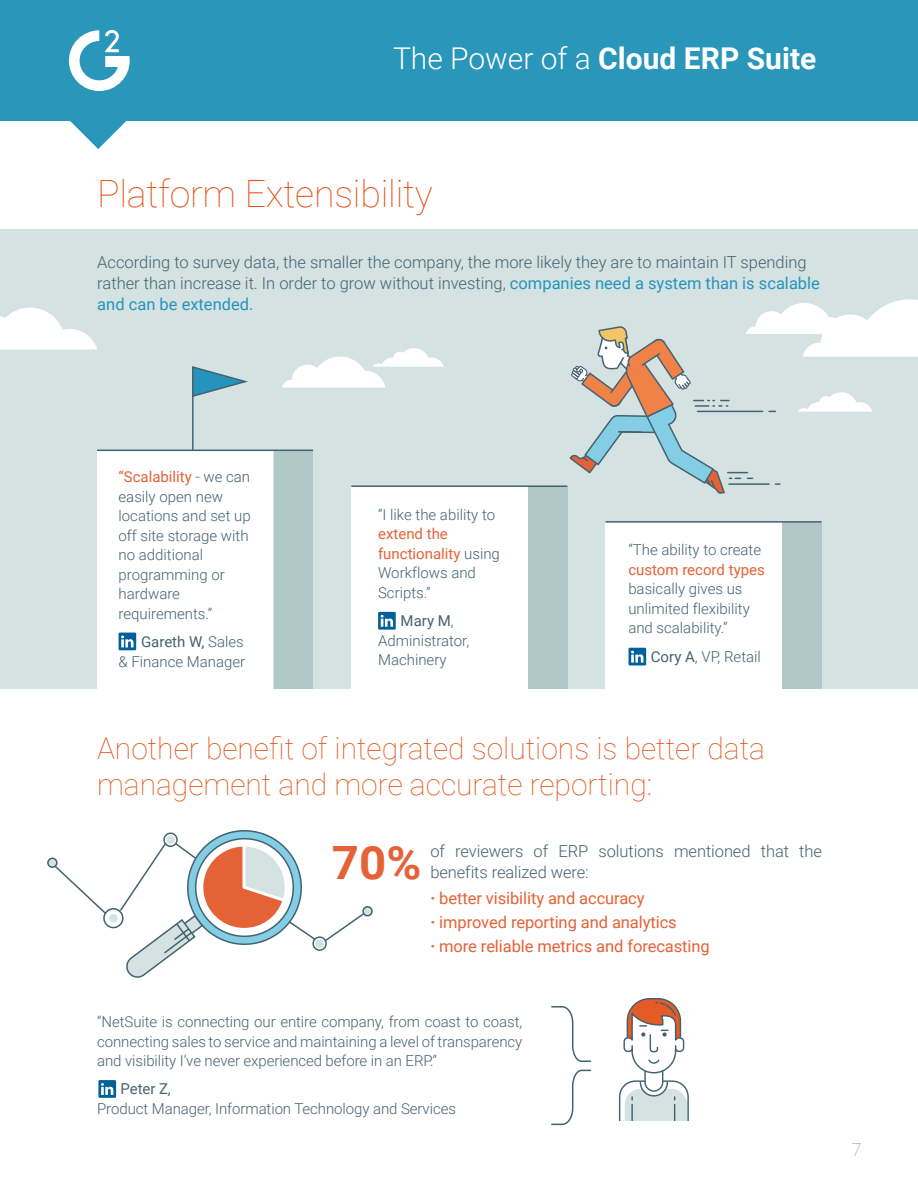
<style>
.page{position:relative;width:918px;height:1188px;background:#fff}
.page>*{position:absolute;margin:0;border:0;box-sizing:border-box;transform-origin:0 0}
.t1{font:700 45.9px "Roboto";color:#e56136}
.t2{font:100 37.5px "Roboto";letter-spacing:-.005em;color:#e24e11}
.t3{font:100 30px/36px "Roboto";color:#e24e11}
.t4{font:700 30px "Roboto";color:#fff}
.t5{font:100 18px "Roboto";color:#878787}
.t6{font:300 16.5px/21px "Roboto";color:#436270}
.t7{font:16.5px/24px "Roboto";letter-spacing:-.005em;color:#e56136}
.t8{font:300 15px/19.5px "Roboto";color:#436270}
.t9{font:300 15px/19.5px "Roboto";letter-spacing:-.005em;color:#476371;text-align:justify}
.t10{font:15px "Roboto";color:#e56136}
.t11{font:15px "Roboto";letter-spacing:-.005em;color:#476371}
.s1{font-weight:300}
.s2{font-weight:400;color:#2494bc}
.s3{font-weight:400;color:#e56136}
.s4{font-weight:400}
.s5{font-weight:700}
</style>
<div class="page">
<div style="left:0;top:0;width:918px;height:121px;background:#2996ba"></div>
<svg style="left:68px;top:30px;width:62px;height:119px"></svg>
<div style="left:48px;top:858px;width:9px;height:9px;background:#d5e2e2;border-radius:50%"></div>
<div style="left:47px;top:858px;width:11px;height:10px;border:2px solid #436270;border-radius:50%"></div>
<div style="left:312px;top:936px;width:15px;height:15px;border:2px solid #436270;border-radius:50%"></div>
<div style="left:315px;top:939px;width:9px;height:9px;background:#d5e2e2;border-radius:50%"></div>
<div style="left:103px;top:908px;width:21px;height:20px;border:2px solid #436270;border-radius:50%"></div>
<div style="left:109px;top:914px;width:9px;height:8px;background:#d5e2e2;border-radius:50%"></div>
<svg style="left:53px;top:864px;width:55px;height:52px"></svg>
<svg style="left:118px;top:830px;width:199px;height:148px"></svg>
<svg style="left:323px;top:906px;width:50px;height:37px"></svg>
<div style="left:98px;top:1080px;width:18px;height:18px;background:#006198"></div>
<svg style="left:101px;top:1083px;width:12px;height:12px"></svg>
<svg style="left:618px;top:998px;width:71px;height:123px"></svg>
<svg style="left:551px;top:1006px;width:41px;height:120px"></svg>
<div style="left:0;top:229px;width:918px;height:460px;background:#d5e2e2"></div>
<svg style="left:0;top:308px;width:97px;height:42px"></svg>
<svg style="left:282px;top:348px;width:162px;height:40px"></svg>
<div style="left:97px;top:450px;width:176px;height:262px;background:#fff"></div>
<div style="left:273px;top:450px;width:40px;height:239px;background:#b1c8c8"></div>
<div style="left:782px;top:522px;width:40px;height:167px;background:#b1c8c8"></div>
<div style="left:606px;top:522px;width:176px;height:190px;background:#fff"></div>
<div style="left:528px;top:486px;width:39px;height:203px;background:#b1c8c8"></div>
<div style="left:351px;top:486px;width:177px;height:226px;background:#fff"></div>
<hr style="left:192px;top:367px;width:2px;height:83px;background:#436270">
<svg style="left:192px;top:366px;width:56px;height:32px"></svg>
<hr style="left:351px;top:485px;width:216px;height:2px;background:#436270">
<hr style="left:97px;top:450px;width:216px;height:1px;background:#436270">
<hr style="left:606px;top:521px;width:216px;height:2px;background:#436270">
<svg style="left:119px;top:633px;width:17px;height:17px"></svg>
<svg style="left:121px;top:636px;width:13px;height:11px"></svg>
<svg style="left:378px;top:612px;width:18px;height:18px"></svg>
<svg style="left:381px;top:615px;width:12px;height:12px"></svg>
<div style="left:629px;top:648px;width:17px;height:17px;background:#006198"></div>
<svg style="left:631px;top:651px;width:12px;height:12px"></svg>
<svg style="left:569px;top:299px;width:349px;height:195px"></svg>
<h3 class="t4" style="left:393px;top:38px;width:425px"><span class="s1">The Power of a</span> Cloud ERP Suite</h3>
<h2 class="t2" style="left:97px;top:168px;width:337px">Platform Extensibility</h2>
<p class="t6" style="left:97px;top:251px;width:724px">According to survey data, the smaller the company, the more likely they are to maintain IT spending rather than increase it. In order to grow without investing, <span class="s2">companies need a system than is scalable and can be extended.</span></p>
<p class="t8" style="left:119px;top:467px;width:134px"><span class="s3">“Scalability</span> - we can easily open new locations and set up off site storage with no additional programming or hardware requirements.”</p>
<p class="t8" style="left:119px;top:632px;width:128px;text-align:right"><span class="s4">Gareth W,</span> Sales<br>&amp; Finance Manager</p>
<p class="t8" style="left:378px;top:504px;width:118px">“I like the ability to</p>
<p class="t8" style="left:378px;top:523px;width:123px"><span class="s3">extend the functionality</span> using<br>Workflows and<br>Scripts.”</p>
<p class="t8" style="left:378px;top:610px;width:93px;text-indent:22px"><span class="s4">Mary M</span>,<br>Administrator,<br>Machinery</p>
<p class="t8" style="left:628px;top:540px;width:134px">“The ability to create</p>
<p class="t10" style="left:628px;top:559px;width:138px">custom record types</p>
<p class="t8" style="left:628px;top:579px;width:123px">basically gives us unlimited flexibility and scalability.”</p>
<p class="t8" style="left:651px;top:646px;width:112px"><span class="s4">Cory A</span>, VP, Retail</p>
<h3 class="t3" style="left:97px;top:729px;width:670px">Another benefit of integrated solutions is better data management and more accurate reporting:</h3>
<h1 class="t1" style="left:332px;top:831px;width:91px">70%</h1>
<p class="t6" style="left:430px;top:840px;width:393px">of reviewers of ERP solutions mentioned that the benefits realized were:</p>
<p class="t7" style="left:430px;top:885px;width:281px"><span class="s5">·</span> better visibility and accuracy<br><span class="s5">·</span> improved reporting and analytics<br><span class="s5">·</span> more reliable metrics and forecasting</p>
<p class="t9" style="left:97px;top:1012px;width:427px">“NetSuite is connecting our entire company, from coast to coast, connecting sales to service and maintaining a level of transparency and visibility I’ve never experienced before in an ERP.”</p>
<p class="t11" style="left:121px;top:1079px;width:52px">Peter Z,</p>
<p class="t9" style="left:97px;top:1098px;width:360px">Product Manager, Information Technology and Services</p>
<p class="t5" style="left:852px;top:1137px;width:11px">7</p>
</div>
